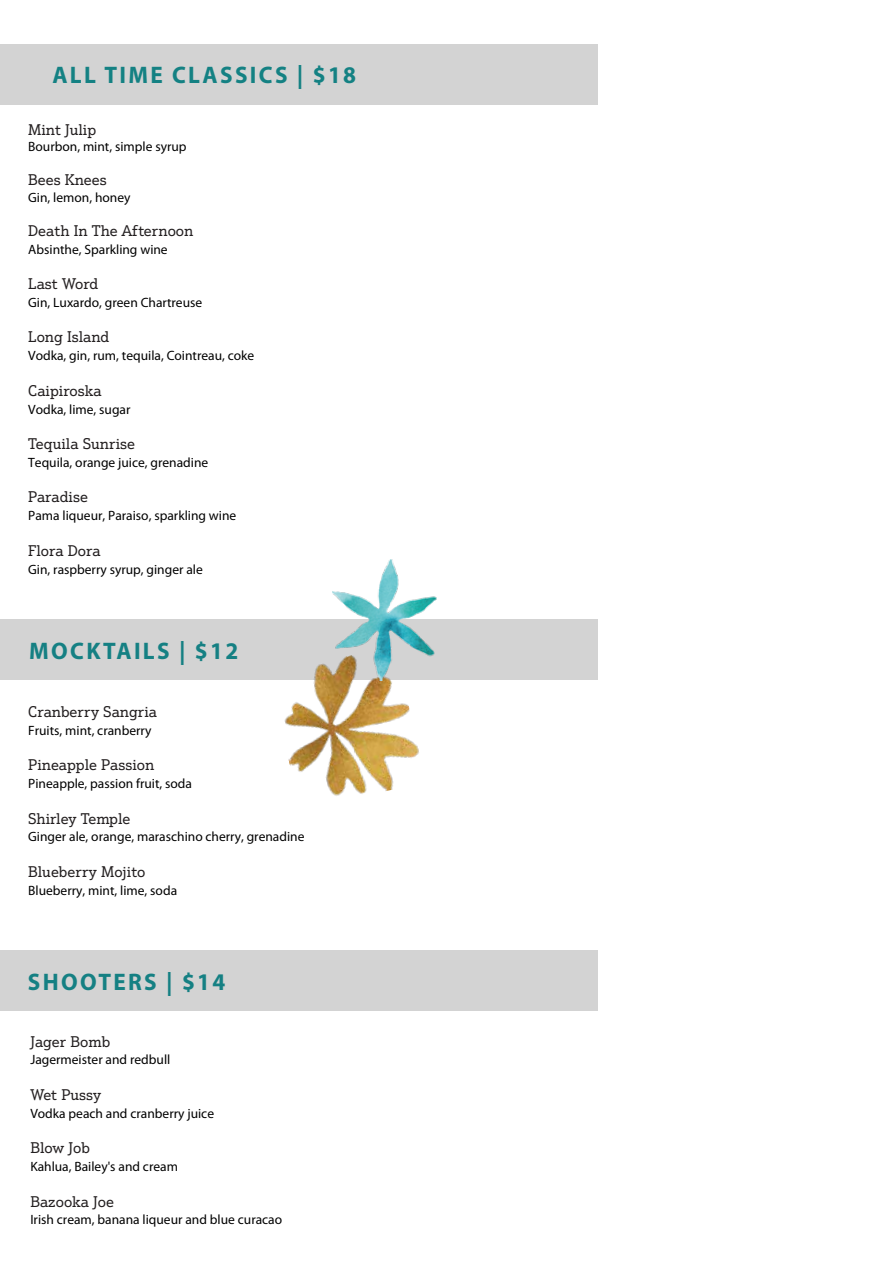
<style>
.page{position:relative;width:893px;height:1263px;background:#fff}
.page>*{position:absolute;margin:0;border:0;box-sizing:border-box;transform-origin:0 0}
.t1{font:700 24px "Myriad Pro";letter-spacing:.1em;color:#158083}
.t2{font:700 24px "Myriad Pro";letter-spacing:.1em;color:#148183}
.t3{font:15px "Justus Pro";color:#231f20}
.t4{font:13.5px "Myriad Pro";color:#000}
</style>
<div class="page">
<div style="left:0;top:44px;width:597px;height:61px;background:#d3d3d3"></div>
<div style="left:0;top:619px;width:597px;height:61px;background:#d3d3d3"></div>
<div style="left:0;top:950px;width:597px;height:61px;background:#d3d3d3"></div>
<img style="left:284px;top:663px;width:135px;height:133px">
<img style="left:333px;top:560px;width:103px;height:120px">
<h1 class="t2" style="left:52px;top:60px;width:305px">ALL TIME CLASSICS | $18</h1>
<p class="t3" style="left:28px;top:120px;width:69px">Mint Julip</p>
<p class="t4" style="left:28px;top:139px;width:160px">Bourbon, mint, simple syrup</p>
<p class="t3" style="left:28px;top:171px;width:80px">Bees Knees</p>
<p class="t4" style="left:28px;top:189px;width:104px">Gin, lemon, honey</p>
<p class="t3" style="left:28px;top:221px;width:167px">Death In The Afternoon</p>
<p class="t4" style="left:28px;top:241px;width:141px">Absinthe, Sparkling wine</p>
<p class="t3" style="left:28px;top:274px;width:72px">Last Word</p>
<p class="t4" style="left:28px;top:294px;width:175px">Gin, Luxardo, green Chartreuse</p>
<p class="t3" style="left:28px;top:328px;width:83px">Long Island</p>
<p class="t4" style="left:28px;top:347px;width:228px">Vodka, gin, rum, tequila, Cointreau, coke</p>
<p class="t3" style="left:28px;top:381px;width:75px">Caipiroska</p>
<p class="t4" style="left:28px;top:401px;width:104px">Vodka, lime, sugar</p>
<p class="t3" style="left:28px;top:434px;width:108px">Tequila Sunrise</p>
<p class="t4" style="left:28px;top:454px;width:182px">Tequila, orange juice, grenadine</p>
<p class="t3" style="left:28px;top:488px;width:61px">Paradise</p>
<p class="t4" style="left:28px;top:507px;width:210px">Pama liqueur, Paraiso, sparkling wine</p>
<p class="t3" style="left:28px;top:541px;width:74px">Flora Dora</p>
<p class="t4" style="left:28px;top:561px;width:176px">Gin, raspberry syrup, ginger ale</p>
<h1 class="t1" style="left:29px;top:635px;width:211px">MOCKTAILS | $12</h1>
<p class="t3" style="left:28px;top:702px;width:130px">Cranberry Sangria</p>
<p class="t4" style="left:28px;top:722px;width:125px">Fruits, mint, cranberry</p>
<p class="t3" style="left:28px;top:756px;width:128px">Pineapple Passion</p>
<p class="t4" style="left:28px;top:775px;width:165px">Pineapple, passion fruit, soda</p>
<p class="t3" style="left:28px;top:809px;width:104px">Shirley Temple</p>
<p class="t4" style="left:28px;top:828px;width:278px">Ginger ale, orange, maraschino cherry, grenadine</p>
<p class="t3" style="left:28px;top:862px;width:118px">Blueberry Mojito</p>
<p class="t4" style="left:28px;top:882px;width:150px">Blueberry, mint, lime, soda</p>
<h1 class="t1" style="left:28px;top:966px;width:199px">SHOOTERS | $14</h1>
<p class="t3" style="left:30px;top:1032px;width:81px">Jager Bomb</p>
<p class="t4" style="left:30px;top:1051px;width:142px">Jagermeister and redbull</p>
<p class="t3" style="left:30px;top:1085px;width:72px">Wet Pussy</p>
<p class="t4" style="left:30px;top:1105px;width:185px">Vodka peach and cranberry juice</p>
<p class="t3" style="left:30px;top:1138px;width:61px">Blow Job</p>
<p class="t4" style="left:30px;top:1158px;width:149px">Kahlua, Bailey's and cream</p>
<p class="t3" style="left:30px;top:1192px;width:85px">Bazooka Joe</p>
<p class="t4" style="left:30px;top:1211px;width:253px">Irish cream, banana liqueur and blue curacao</p>
</div>
